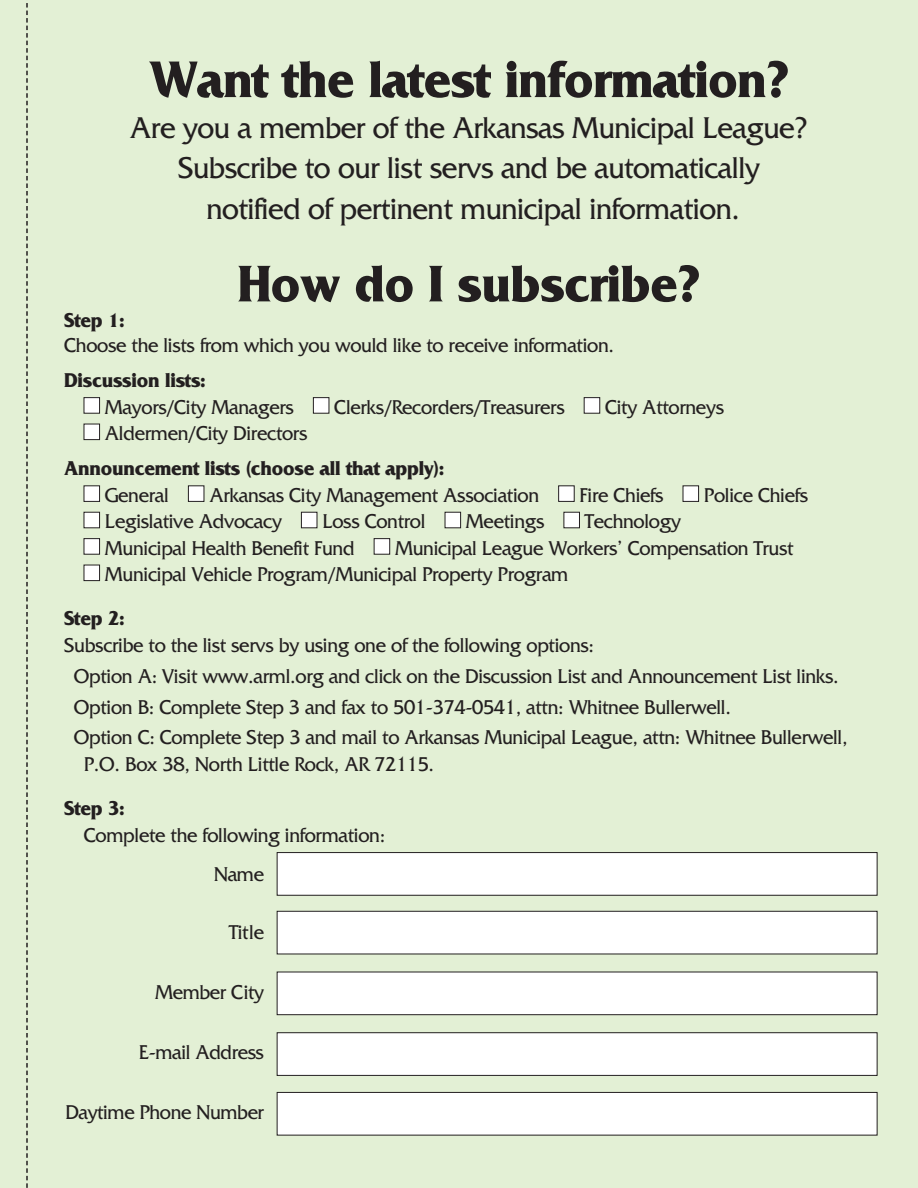
<style>
.page{position:relative;width:918px;height:1188px;background:#e3f0d5}
.page>*{position:absolute;margin:0;border:0;box-sizing:border-box;transform-origin:0 0}
.t1{font:700 54px "Friz Quadrata";letter-spacing:-.015em;color:#231f20;scale:.95 1}
.t2{font:31.5px "Friz Quadrata";letter-spacing:-.015em;color:#231f20;scale:.95 1}
.t3{font:21px/26.4px "Friz Quadrata";letter-spacing:-.015em;color:#231f20;scale:.95 1}
.t4{font:700 21px "Friz Quadrata";letter-spacing:-.015em;color:#231f20;scale:.95 1}
</style>
<div class="page">
<svg style="left:26px;top:3px;width:2px;height:1185px"></svg>
<div style="left:84px;top:398px;width:16px;height:15px;background:#fff"></div>
<div style="left:84px;top:397px;width:16px;height:17px;border:1px solid #231f20"></div>
<div style="left:313px;top:398px;width:16px;height:15px;background:#fff"></div>
<div style="left:313px;top:397px;width:16px;height:17px;border:1px solid #231f20"></div>
<div style="left:584px;top:398px;width:16px;height:15px;background:#fff"></div>
<div style="left:584px;top:397px;width:16px;height:17px;border:1px solid #231f20"></div>
<div style="left:84px;top:424px;width:16px;height:16px;background:#fff"></div>
<div style="left:84px;top:424px;width:16px;height:16px;border:1px solid #231f20"></div>
<div style="left:84px;top:486px;width:16px;height:15px;background:#fff"></div>
<div style="left:84px;top:485px;width:16px;height:17px;border:1px solid #231f20"></div>
<div style="left:188px;top:486px;width:16px;height:15px;background:#fff"></div>
<div style="left:188px;top:485px;width:16px;height:17px;border:1px solid #231f20"></div>
<div style="left:559px;top:486px;width:15px;height:15px;background:#fff"></div>
<div style="left:558px;top:485px;width:17px;height:17px;border:1px solid #231f20"></div>
<div style="left:683px;top:486px;width:16px;height:15px;background:#fff"></div>
<div style="left:683px;top:485px;width:16px;height:17px;border:1px solid #231f20"></div>
<div style="left:84px;top:512px;width:16px;height:16px;background:#fff"></div>
<div style="left:84px;top:512px;width:16px;height:16px;border:1px solid #231f20"></div>
<div style="left:301px;top:512px;width:16px;height:16px;background:#fff"></div>
<div style="left:301px;top:512px;width:16px;height:16px;border:1px solid #231f20"></div>
<div style="left:445px;top:512px;width:16px;height:16px;background:#fff"></div>
<div style="left:445px;top:512px;width:16px;height:16px;border:1px solid #231f20"></div>
<div style="left:564px;top:512px;width:15px;height:16px;background:#fff"></div>
<div style="left:564px;top:512px;width:16px;height:16px;border:1px solid #231f20"></div>
<div style="left:84px;top:539px;width:16px;height:15px;background:#fff"></div>
<div style="left:84px;top:538px;width:16px;height:17px;border:1px solid #231f20"></div>
<div style="left:374px;top:539px;width:16px;height:15px;background:#fff"></div>
<div style="left:374px;top:538px;width:16px;height:17px;border:1px solid #231f20"></div>
<div style="left:84px;top:565px;width:16px;height:16px;background:#fff"></div>
<div style="left:84px;top:565px;width:16px;height:16px;border:1px solid #231f20"></div>
<div style="left:277px;top:853px;width:600px;height:42px;background:#fff"></div>
<div style="left:277px;top:852px;width:601px;height:44px;border:1px solid #231f20"></div>
<div style="left:277px;top:911px;width:600px;height:43px;background:#fff"></div>
<div style="left:277px;top:911px;width:601px;height:43px;border:1px solid #231f20"></div>
<div style="left:277px;top:972px;width:600px;height:43px;background:#fff"></div>
<div style="left:277px;top:972px;width:601px;height:43px;border:1px solid #231f20"></div>
<div style="left:277px;top:1033px;width:600px;height:42px;background:#fff"></div>
<div style="left:277px;top:1032px;width:601px;height:44px;border:1px solid #231f20"></div>
<div style="left:277px;top:1092px;width:600px;height:43px;background:#fff"></div>
<div style="left:277px;top:1092px;width:601px;height:44px;border:1px solid #231f20"></div>
<p class="t1" style="left:149px;top:50px;width:676px">Want the latest information?</p>
<p class="t2" style="left:130px;top:110px;width:716px">Are you a member of the Arkansas Municipal League?</p>
<p class="t2" style="left:178px;top:150px;width:614px">Subscribe to our list servs and be automatically</p>
<p class="t2" style="left:206px;top:191px;width:563px">notified of pertinent municipal information.</p>
<p class="t1" style="left:238px;top:254px;width:489px">How do I subscribe?</p>
<p class="t4" style="left:64px;top:308px;width:65px">Step 1:</p>
<p class="t3" style="left:64px;top:332px;width:580px">Choose the lists from which you would like to receive information.</p>
<p class="t4" style="left:64px;top:369px;width:151px">Discussion lists:</p>
<p class="t3" style="left:105px;top:394px;width:200px">Mayors/City Managers</p>
<p class="t3" style="left:334px;top:394px;width:244px">Clerks/Recorders/Treasurers</p>
<p class="t3" style="left:605px;top:394px;width:127px">City Attorneys</p>
<p class="t3" style="left:105px;top:420px;width:215px">Aldermen/City Directors</p>
<p class="t4" style="left:64px;top:457px;width:402px">Announcement lists (choose all that apply):</p>
<p class="t3" style="left:105px;top:482px;width:69px">General</p>
<p class="t3" style="left:209px;top:482px;width:349px">Arkansas City Management Association</p>
<p class="t3" style="left:580px;top:482px;width:90px">Fire Chiefs</p>
<p class="t3" style="left:704px;top:482px;width:111px">Police Chiefs</p>
<p class="t3" style="left:105px;top:508px;width:188px">Legislative Advocacy</p>
<p class="t3" style="left:322px;top:508px;width:110px">Loss Control</p>
<p class="t3" style="left:466px;top:508px;width:84px">Meetings</p>
<p class="t3" style="left:585px;top:508px;width:103px">Technology</p>
<p class="t3" style="left:105px;top:535px;width:264px">Municipal Health Benefit Fund</p>
<p class="t3" style="left:395px;top:535px;width:421px">Municipal League Workers’ Compensation Trust</p>
<p class="t3" style="left:105px;top:561px;width:489px">Municipal Vehicle Program/Municipal Property Program</p>
<p class="t4" style="left:64px;top:607px;width:65px">Step 2:</p>
<p class="t3" style="left:64px;top:632px;width:559px">Subscribe to the list servs by using one of the following options:</p>
<p class="t3" style="left:74px;top:663px;width:807px">Option A: Visit www.arml.org and click on the Discussion List and Announcement List links.</p>
<p class="t3" style="left:74px;top:694px;width:693px">Option B: Complete Step 3 and fax to 501-374-0541, attn: Whitnee Bullerwell.</p>
<p class="t3" style="left:84px;top:725px;width:805px;text-indent:-10px">Option C: Complete Step 3 and mail to Arkansas Municipal League, attn: Whitnee Bullerwell,<br>P.O. Box 38, North Little Rock, AR 72115.</p>
<p class="t4" style="left:64px;top:797px;width:65px">Step 3:</p>
<p class="t3" style="left:84px;top:822px;width:319px">Complete the following information:</p>
<p class="t3" style="left:214px;top:861px;width:54px">Name</p>
<p class="t3" style="left:229px;top:919px;width:38px">Title</p>
<p class="t3" style="left:155px;top:979px;width:116px">Member City</p>
<p class="t3" style="left:139px;top:1039px;width:133px">E-mail Address</p>
<p class="t3" style="left:65px;top:1099px;width:211px">Daytime Phone Number</p>
</div>
